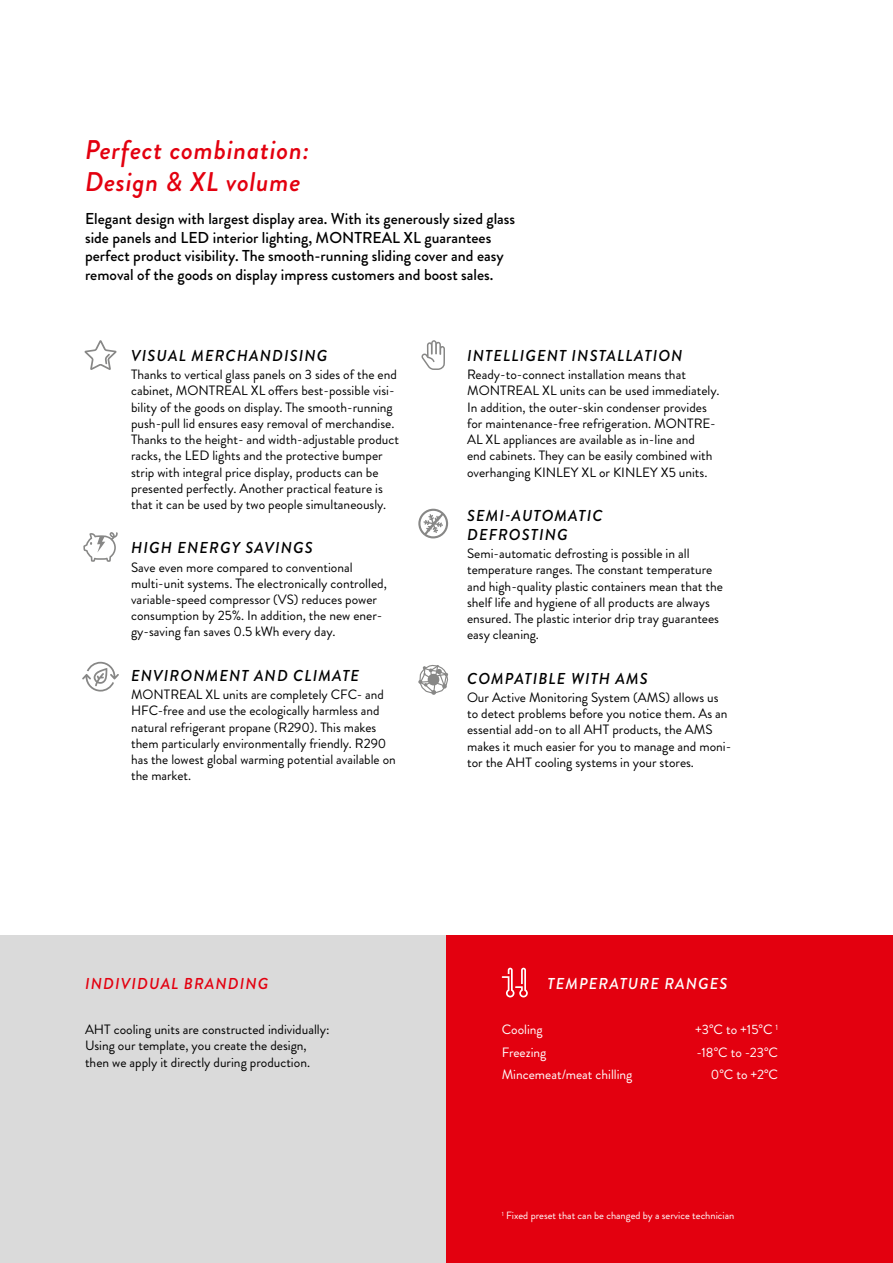
<style>
.page{position:relative;width:893px;height:1263px;background:#fff}
.page>*{position:absolute;margin:0;border:0;box-sizing:border-box;transform-origin:0 0}
.t1{font:italic 500 27px/32.4px "Brandon Grotesque";letter-spacing:.025em;color:#e3000f}
.t2{font:500 15.75px/18.9px "Brandon Grotesque";color:#000}
.t3{font:italic 500 15.75px/18.9px "Brandon Grotesque";letter-spacing:.07em;color:#000}
.t4{font:italic 500 15.75px "Brandon Grotesque";letter-spacing:.07em;color:#e3000f}
.t5{font:italic 500 15.75px "Brandon Grotesque";letter-spacing:.07em;color:#fff}
.t6{font:13.5px/16.2px "Brandon Grotesque";color:#000}
.t7{font:13.5px "Brandon Grotesque";color:#fff}
.t8{font:10.5px "Brandon Grotesque";color:#fff}
</style>
<div class="page">
<div style="left:0;top:935px;width:446px;height:328px;background:#dadada"></div>
<div style="left:446px;top:935px;width:447px;height:328px;background:#e3000f"></div>
<svg style="left:502px;top:968px;width:26px;height:29px"></svg>
<svg style="left:418px;top:508px;width:30px;height:31px"></svg>
<svg style="left:82px;top:662px;width:37px;height:29px"></svg>
<svg style="left:84px;top:340px;width:33px;height:30px"></svg>
<svg style="left:421px;top:340px;width:24px;height:30px"></svg>
<svg style="left:83px;top:532px;width:35px;height:30px"></svg>
<svg style="left:418px;top:665px;width:30px;height:30px"></svg>
<h1 class="t1" style="left:85px;top:134px;width:226px">Perfect combination:<br>Design &amp; XL volume</h1>
<p class="t2" style="left:85px;top:209px;width:432px">Elegant design with largest display area. With its generously sized glass side panels and LED interior lighting, MONTREAL XL guarantees perfect product visibility. The smooth-running sliding cover and easy removal of the goods on display impress customers and boost sales.</p>
<p class="t3" style="left:131px;top:346px;width:198px">VISUAL MERCHANDISING</p>
<p class="t6" style="left:131px;top:367px;width:269px">Thanks to vertical glass panels on 3 sides of the end cabinet, MONTREAL XL offers best-possible visi&shy;bility of the goods on display. The smooth-running push-pull lid ensures easy removal of merchandise.<br>Thanks to the height- and width-adjustable product racks, the LED lights and the protective bumper strip with integral price display, products can be presented perfectly. Another practical feature is that it can be used by two people simultaneously.</p>
<p class="t3" style="left:131px;top:539px;width:183px">HIGH ENERGY SAVINGS</p>
<p class="t6" style="left:131px;top:559px;width:257px">Save even more compared to conventional multi-unit systems. The electronically controlled, variable-speed compressor (VS) reduces power consumption by 25%. In addition, the new ener&shy;gy-saving fan saves 0.5 kWh every day.</p>
<p class="t3" style="left:131px;top:666px;width:229px">ENVIRONMENT AND CLIMATE</p>
<p class="t6" style="left:131px;top:687px;width:266px">MONTREAL XL units are completely CFC- and HFC-free and use the ecologically harmless and natural refrigerant propane (R290). This makes them particularly environmentally friendly. R290 has the lowest global warming potential available on the market.</p>
<p class="t3" style="left:467px;top:346px;width:217px">INTELLIGENT INSTALLATION</p>
<p class="t6" style="left:467px;top:367px;width:254px">Ready-to-connect installation means that MONTREAL XL units can be used immediately.<br>In addition, the outer-skin condenser provides for maintenance-free refrigeration. MONTRE-AL XL appliances are available as in-line and<br>end cabinets. They can be easily combined with overhanging KINLEY XL or KINLEY X5 units.</p>
<p class="t3" style="left:467px;top:506px;width:137px">SEMI-AUTOMATIC<br>DEFROSTING</p>
<p class="t6" style="left:467px;top:546px;width:257px">Semi-automatic defrosting is possible in all temperature ranges. The constant temperature and high-quality plastic containers mean that the shelf life and hygiene of all products are always ensured. The plastic interior drip tray guarantees easy cleaning.</p>
<p class="t3" style="left:467px;top:669px;width:182px">COMPATIBLE WITH AMS</p>
<p class="t6" style="left:467px;top:689px;width:266px">Our Active Monitoring System (AMS) allows us to detect problems before you notice them. As an essential add-on to all AHT products, the AMS makes it much easier for you to manage and moni&shy;tor the AHT cooling systems in your stores.</p>
<p class="t4" style="left:85px;top:973px;width:185px">INDIVIDUAL BRANDING</p>
<p class="t6" style="left:85px;top:1022px;width:246px">AHT cooling units are constructed individually:<br>Using our template, you create the design, then we apply it directly during production.</p>
<p class="t5" style="left:548px;top:973px;width:181px">TEMPERATURE RANGES</p>
<p class="t7" style="left:502px;top:1020px;width:42px">Cooling</p>
<p class="t7" style="left:695px;top:1020px;width:84px">+3°C to +15°C <sup>1</sup></p>
<p class="t7" style="left:502px;top:1043px;width:46px">Freezing</p>
<p class="t7" style="left:696px;top:1043px;width:83px">-18°C to -23°C</p>
<p class="t7" style="left:502px;top:1065px;width:132px">Mincemeat/meat chilling</p>
<p class="t7" style="left:711px;top:1065px;width:69px">0°C to +2°C</p>
<p class="t8" style="left:502px;top:1208px;width:234px"><sup>1</sup> Fixed preset that can be changed by a service technician</p>
</div>
